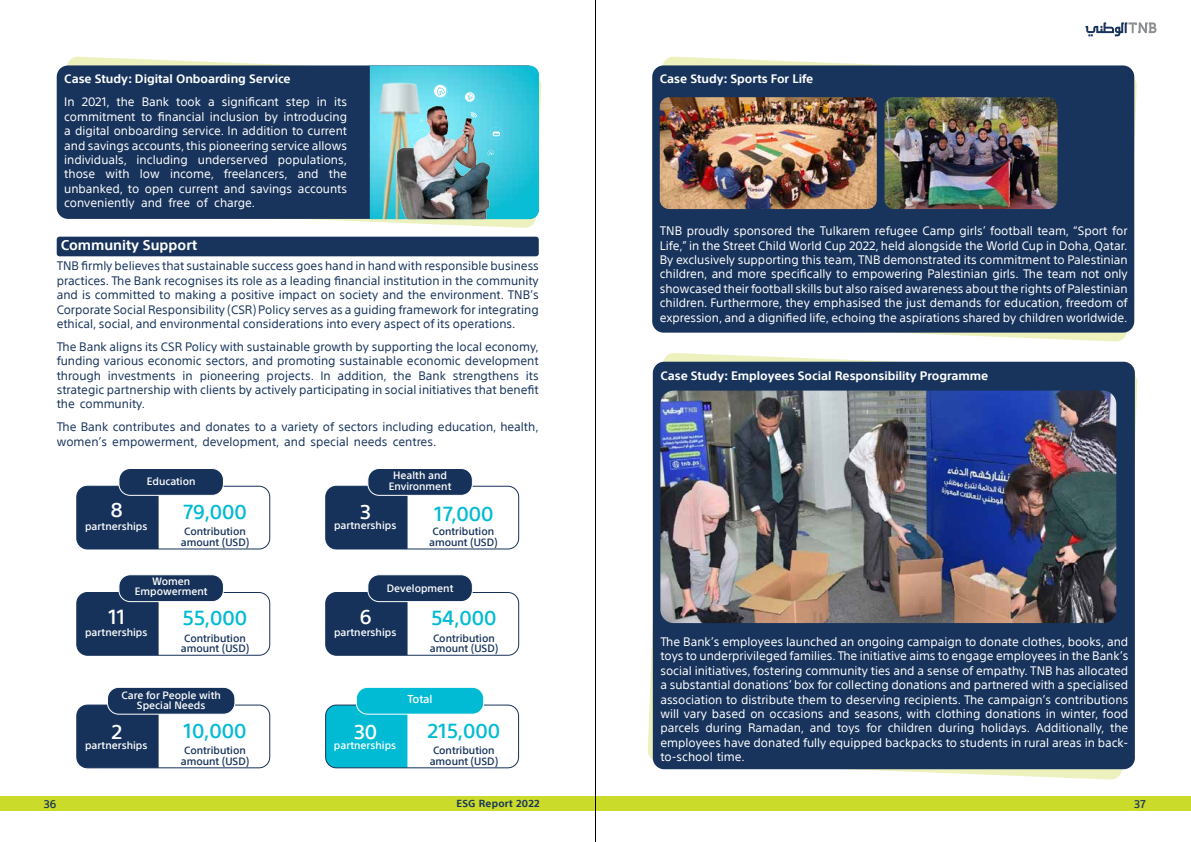
<style>
.page{position:relative;width:1191px;height:842px;background:#fff}
.page>*{position:absolute;margin:0;border:0;box-sizing:border-box;transform-origin:0 0}
.t1{font:500 19.8px "SST Arabic";color:#00bbd3}
.t2{font:500 19.8px "SST Arabic";color:#fff}
.t3{font:700 14px "SST Arabic";color:#fff}
.t4{font:12px/14.4px "SST Arabic";color:#fff;text-align:justify}
.t5{font:12px/14.4px "SST Arabic";color:#18345c;text-align:justify}
.t6{font:700 12px "SST Arabic";color:#fff}
.t7{font:500 11.2px "SST Arabic";letter-spacing:-.01em;color:#fff}
.t8{font:500 11px "SST Arabic";color:#18345c}
.t9{font:500 10.4px/10.4px "SST Arabic";color:#fff;text-align:center}
.t10{font:500 10.4px/10.4px "SST Arabic";color:#16325a;text-align:center}
.t11{font:700 10px "SST Arabic";letter-spacing:.025em;color:#18345c}
</style>
<div class="page">
<div style="left:0;top:796px;width:1191px;height:15px;background:#cbdb2a"></div>
<hr style="left:595px;top:0;width:1px;height:842px;background:#000">
<svg style="left:1085px;top:22px;width:71px;height:14px"></svg>
<div style="left:57px;top:237px;width:482px;height:19px;background:#18345c;border-radius:3px"></div>
<svg style="left:62px;top:56px;width:479px;height:172px"></svg>
<div style="left:57px;top:65px;width:482px;height:154px;background:#18345c;border-radius:11px"></div>
<img style="left:370px;top:66px;width:169px;height:30px">
<img style="left:370px;top:69px;width:78px;height:27px">
<img style="left:370px;top:96px;width:169px;height:123px">
<svg style="left:377px;top:135px;width:5px;height:4px"></svg>
<svg style="left:411px;top:118px;width:20px;height:30px"></svg>
<svg style="left:470px;top:112px;width:7px;height:6px"></svg>
<svg style="left:490px;top:127px;width:13px;height:13px"></svg>
<svg style="left:433px;top:84px;width:14px;height:14px"></svg>
<svg style="left:464px;top:91px;width:11px;height:12px"></svg>
<svg style="left:487px;top:150px;width:7px;height:6px"></svg>
<div style="left:327px;top:486px;width:80px;height:63px;background:#16325a"></div>
<div style="left:325px;top:486px;width:194px;height:63px;border:1px solid #16325a;border-radius:11px"></div>
<div style="left:368px;top:468px;width:104px;height:27px;background:#16325a;border-radius:11px"></div>
<div style="left:367px;top:468px;width:106px;height:28px;border:1px solid #fff;border-radius:11px"></div>
<div style="left:327px;top:594px;width:80px;height:60px;background:#16325a"></div>
<div style="left:325px;top:592px;width:194px;height:64px;border:1px solid #16325a;border-radius:11px"></div>
<div style="left:368px;top:575px;width:104px;height:27px;background:#16325a;border-radius:11px"></div>
<div style="left:367px;top:574px;width:106px;height:28px;border:1px solid #fff;border-radius:11px"></div>
<div style="left:78px;top:705px;width:81px;height:63px;background:#16325a"></div>
<div style="left:76px;top:705px;width:194px;height:63px;border:1px solid #16325a;border-radius:11px"></div>
<div style="left:107px;top:687px;width:128px;height:27px;background:#16325a;border-radius:11px"></div>
<div style="left:107px;top:687px;width:128px;height:28px;border:1px solid #fff;border-radius:11px"></div>
<div style="left:327px;top:705px;width:80px;height:63px;background:#00bbd3"></div>
<div style="left:325px;top:705px;width:194px;height:63px;border:1px solid #16325a;border-radius:11px"></div>
<div style="left:356px;top:687px;width:128px;height:27px;background:#00bbd3;border-radius:11px"></div>
<div style="left:356px;top:687px;width:128px;height:28px;border:1px solid #fff;border-radius:11px"></div>
<div style="left:78px;top:486px;width:81px;height:63px;background:#16325a"></div>
<div style="left:76px;top:486px;width:194px;height:63px;border:1px solid #16325a;border-radius:11px"></div>
<div style="left:119px;top:468px;width:104px;height:27px;background:#16325a;border-radius:11px"></div>
<div style="left:118px;top:468px;width:106px;height:28px;border:1px solid #fff;border-radius:11px"></div>
<div style="left:78px;top:594px;width:81px;height:60px;background:#16325a"></div>
<div style="left:76px;top:592px;width:194px;height:64px;border:1px solid #16325a;border-radius:11px"></div>
<div style="left:119px;top:575px;width:104px;height:27px;background:#16325a;border-radius:11px"></div>
<div style="left:118px;top:574px;width:106px;height:28px;border:1px solid #fff;border-radius:11px"></div>
<svg style="left:663px;top:56px;width:474px;height:286px"></svg>
<div style="left:652px;top:65px;width:482px;height:268px;background:#18345c;border-radius:11px"></div>
<img style="left:884px;top:97px;width:173px;height:112px">
<img style="left:660px;top:97px;width:216px;height:112px">
<svg style="left:647px;top:353px;width:490px;height:427px"></svg>
<div style="left:653px;top:362px;width:481px;height:407px;background:#18345c;border-radius:11px"></div>
<img style="left:660px;top:391px;width:456px;height:232px">
<p class="t6" style="left:64px;top:72px;width:228px">Case Study: Digital Onboarding Service</p>
<p class="t4" style="left:64px;top:95px;width:284px">In 2021, the Bank took a significant step in its commitment to financial inclusion by introducing a digital onboarding service. In addition to current and savings accounts, this pioneering service allows individuals, including underserved populations, those with low income, freelancers, and the unbanked, to open current and savings accounts conveniently and free of charge.</p>
<p class="t3" style="left:61px;top:237px;width:138px">Community Support</p>
<p class="t5" style="left:57px;top:259px;width:483px">TNB firmly believes that sustainable success goes hand in hand with responsible business practices. The Bank recognises its role as a leading financial institution in the community and is committed to making a positive impact on society and the environment. TNB’s Corporate Social Responsibility (CSR) Policy serves as a guiding framework for integrating ethical, social, and environmental considerations into every aspect of its operations.</p>
<p class="t5" style="left:57px;top:339px;width:483px">The Bank aligns its CSR Policy with sustainable growth by supporting the local economy, funding various economic sectors, and promoting sustainable economic development through investments in pioneering projects. In addition, the Bank strengthens its strategic partnership with clients by actively participating in social initiatives that benefit the community.</p>
<p class="t5" style="left:57px;top:420px;width:483px">The Bank contributes and donates to a variety of sectors including education, health, women’s empowerment, development, and special needs centres.</p>
<p class="t9" style="left:147px;top:476px;width:50px">Education</p>
<p class="t9" style="left:389px;top:470px;width:64px">Health and<br>Environment</p>
<h1 class="t2" style="left:111px;top:499px;width:13px">8</h1>
<p class="t9" style="left:85px;top:521px;width:64px">partnerships</p>
<h1 class="t1" style="left:183px;top:501px;width:65px">79,000</h1>
<p class="t10" style="left:181px;top:526px;width:70px">Contribution amount (USD)</p>
<h1 class="t2" style="left:360px;top:500px;width:12px">3</h1>
<p class="t9" style="left:334px;top:521px;width:64px">partnerships</p>
<h1 class="t1" style="left:434px;top:502px;width:61px">17,000</h1>
<p class="t10" style="left:429px;top:526px;width:70px">Contribution amount (USD)</p>
<p class="t9" style="left:135px;top:576px;width:74px">Women<br>Empowerment</p>
<p class="t9" style="left:387px;top:583px;width:68px">Development</p>
<h1 class="t2" style="left:108px;top:605px;width:18px">11</h1>
<p class="t9" style="left:85px;top:627px;width:64px">partnerships</p>
<h1 class="t1" style="left:183px;top:607px;width:66px">55,000</h1>
<p class="t10" style="left:181px;top:633px;width:70px">Contribution amount (USD)</p>
<h1 class="t2" style="left:360px;top:605px;width:13px">6</h1>
<p class="t9" style="left:334px;top:627px;width:64px">partnerships</p>
<h1 class="t1" style="left:431px;top:607px;width:67px">54,000</h1>
<p class="t10" style="left:430px;top:633px;width:70px">Contribution amount (USD)</p>
<p class="t9" style="left:122px;top:690px;width:101px">Care for People with<br>Special Needs</p>
<p class="t7" style="left:407px;top:693px;width:27px">Total</p>
<h1 class="t2" style="left:111px;top:720px;width:12px">2</h1>
<p class="t9" style="left:85px;top:740px;width:64px">partnerships</p>
<h1 class="t1" style="left:184px;top:720px;width:64px">10,000</h1>
<p class="t10" style="left:181px;top:745px;width:70px">Contribution amount (USD)</p>
<h1 class="t2" style="left:354px;top:720px;width:25px">30</h1>
<p class="t9" style="left:334px;top:740px;width:64px">partnerships</p>
<h1 class="t1" style="left:427px;top:720px;width:74px">215,000</h1>
<p class="t10" style="left:430px;top:745px;width:70px">Contribution amount (USD)</p>
<p class="t6" style="left:660px;top:72px;width:155px">Case Study: Sports For Life</p>
<p class="t4" style="left:660px;top:224px;width:469px">TNB proudly sponsored the Tulkarem refugee Camp girls’ football team, “Sport for Life,” in the Street Child World Cup 2022, held alongside the World Cup in Doha, Qatar.<br>By exclusively supporting this team, TNB demonstrated its commitment to Palestinian children, and more specifically to empowering Palestinian girls. The team not only showcased their football skills but also raised awareness about the rights of Palestinian children. Furthermore, they emphasised the just demands for education, freedom of expression, and a dignified life, echoing the aspirations shared by children worldwide.</p>
<p class="t6" style="left:660px;top:368px;width:329px">Case Study: Employees Social Responsibility Programme</p>
<p class="t4" style="left:660px;top:635px;width:469px">The Bank’s employees launched an ongoing campaign to donate clothes, books, and toys to underprivileged families. The initiative aims to engage employees in the Bank’s social initiatives, fostering community ties and a sense of empathy. TNB has allocated a substantial donations’ box for collecting donations and partnered with a specialised association to distribute them to deserving recipients. The campaign’s contributions will vary based on occasions and seasons, with clothing donations in winter, food parcels during Ramadan, and toys for children during holidays. Additionally, the employees have donated fully equipped backpacks to students in rural areas in back&shy;to-school time.</p>
<p class="t8" style="left:44px;top:798px;width:14px">36</p>
<p class="t11" style="left:456px;top:797px;width:85px">ESG Report 2022</p>
<p class="t8" style="left:1134px;top:798px;width:13px">37</p>
</div>
